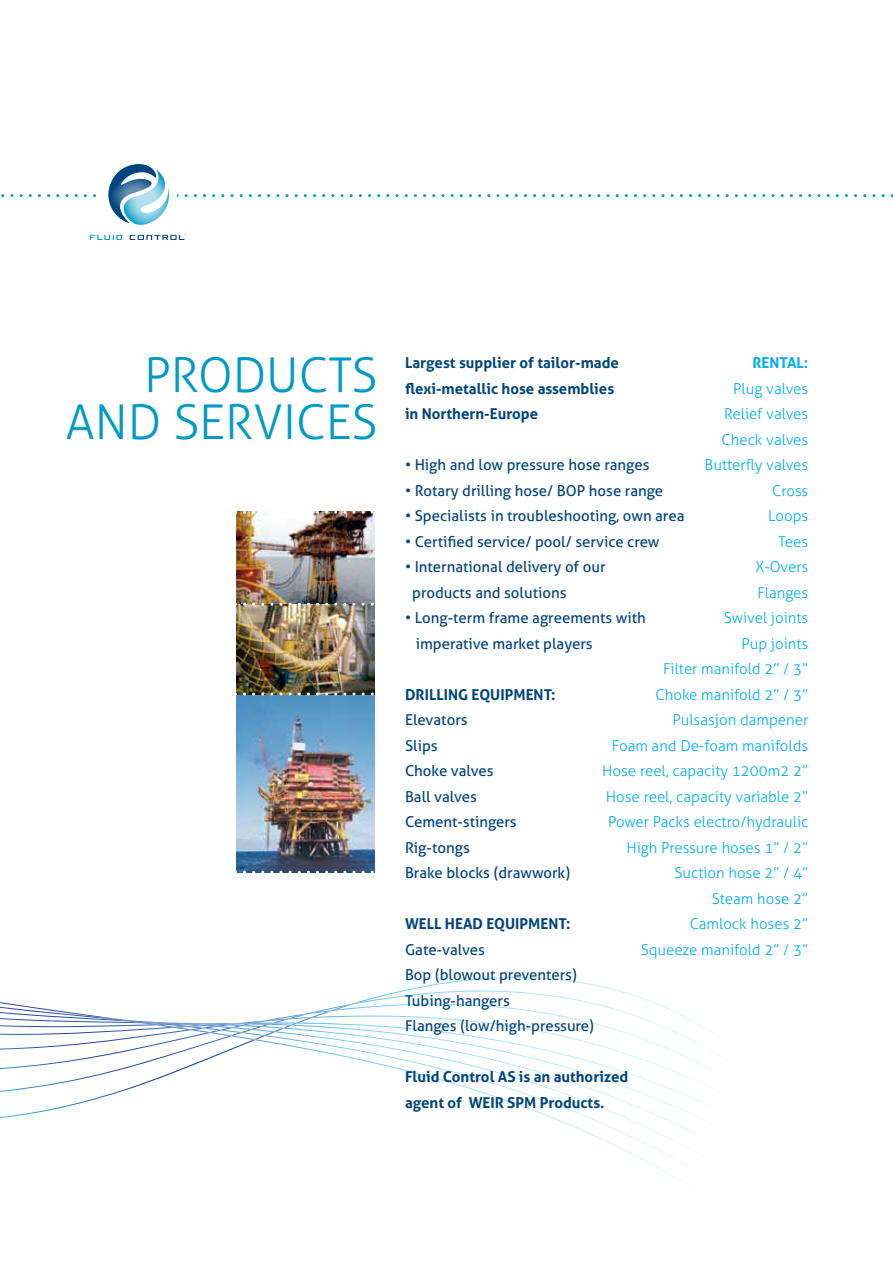
<style>
.page{position:relative;width:893px;height:1263px;background:#fff}
.page>*{position:absolute;margin:0;border:0;box-sizing:border-box;transform-origin:0 0}
.t1{font:300 48px/46.5px "Aller";color:#009ac7;text-align:right}
.t2{font:15px/25.5px "Aller";color:#00447c}
.t3{font:300 15px/25.5px "Aller";color:#00aeef;text-align:right}
.t4{font:700 15px/25.5px "Aller";color:#00447c}
.t5{font:700 15px "Aller";color:#00aeef}
</style>
<div class="page">
<svg style="left:0;top:977px;width:699px;height:141px"></svg>
<svg style="left:0;top:1004px;width:716px;height:94px"></svg>
<img style="left:343px;top:1002px;width:19px;height:4px">
<img style="left:237px;top:514px;width:138px;height:357px">
<svg style="left:236px;top:871px;width:139px;height:2px"></svg>
<svg style="left:236px;top:511px;width:139px;height:3px"></svg>
<svg style="left:236px;top:603px;width:139px;height:3px"></svg>
<svg style="left:236px;top:692px;width:139px;height:3px"></svg>
<svg style="left:1px;top:164px;width:892px;height:76px"></svg>
<h1 class="t1" style="left:66px;top:352px;width:313px">Products and Services</h1>
<p class="t4" style="left:405px;top:350px;width:215px">Largest supplier of tailor-made flexi-metallic hose assemblies in Northern-Europe</p>
<p class="t2" style="left:405px;top:452px;width:246px">• High and low pressure hose ranges</p>
<p class="t2" style="left:405px;top:477px;width:260px">• Rotary drilling hose/ BOP hose range</p>
<p class="t2" style="left:405px;top:503px;width:281px">• Specialists in troubleshooting, own area</p>
<p class="t2" style="left:405px;top:528px;width:256px">• Certified service/ pool/ service crew</p>
<p class="t2" style="left:412px;top:554px;width:195px;text-indent:-7px">• International delivery of our products and solutions</p>
<p class="t2" style="left:416px;top:605px;width:232px;text-indent:-11px">• Long-term frame agreements with imperative market players</p>
<p class="t4" style="left:405px;top:681px;width:152px">Drilling equipment:</p>
<p class="t2" style="left:405px;top:707px;width:167px">Elevators<br>Slips<br>Choke valves<br>Ball valves<br>Cement-stingers<br>Rig-tongs<br>Brake blocks (drawwork)</p>
<p class="t4" style="left:405px;top:911px;width:167px">Well head equipment:</p>
<p class="t2" style="left:405px;top:936px;width:191px">Gate-valves<br>Bop (blowout preventers)<br>Tubing-hangers<br>Flanges (low/high-pressure)</p>
<p class="t4" style="left:405px;top:1064px;width:225px">Fluid Control AS is an authorized agent of WEIR SPM</p>
<p class="t5" style="left:752px;top:354px;width:57px">rental:</p>
<p class="t3" style="left:602px;top:376px;width:208px">Plug valves<br>Relief valves<br>Check valves<br>Butterfly valves<br>Cross<br>Loops<br>Tees<br>X-Overs<br>Flanges<br>Swivel joints<br>Pup joints<br>Filter manifold 2” / 3”<br>Choke manifold 2” / 3”<br>Pulsasjon dampener<br>Foam and De-foam manifolds<br>Hose reel, capacity 1200m2 2”<br>Hose reel, capacity variable 2”<br>Power Packs electro/hydraulic<br>High Pressure hoses 1” / 2”<br>Suction hose 2” / 4”<br>Steam hose 2”<br>Camlock hoses 2”<br>Squeeze manifold 2” / 3”</p>
<p class="t4" style="left:540px;top:1089px;width:66px">Products.</p>
</div>
